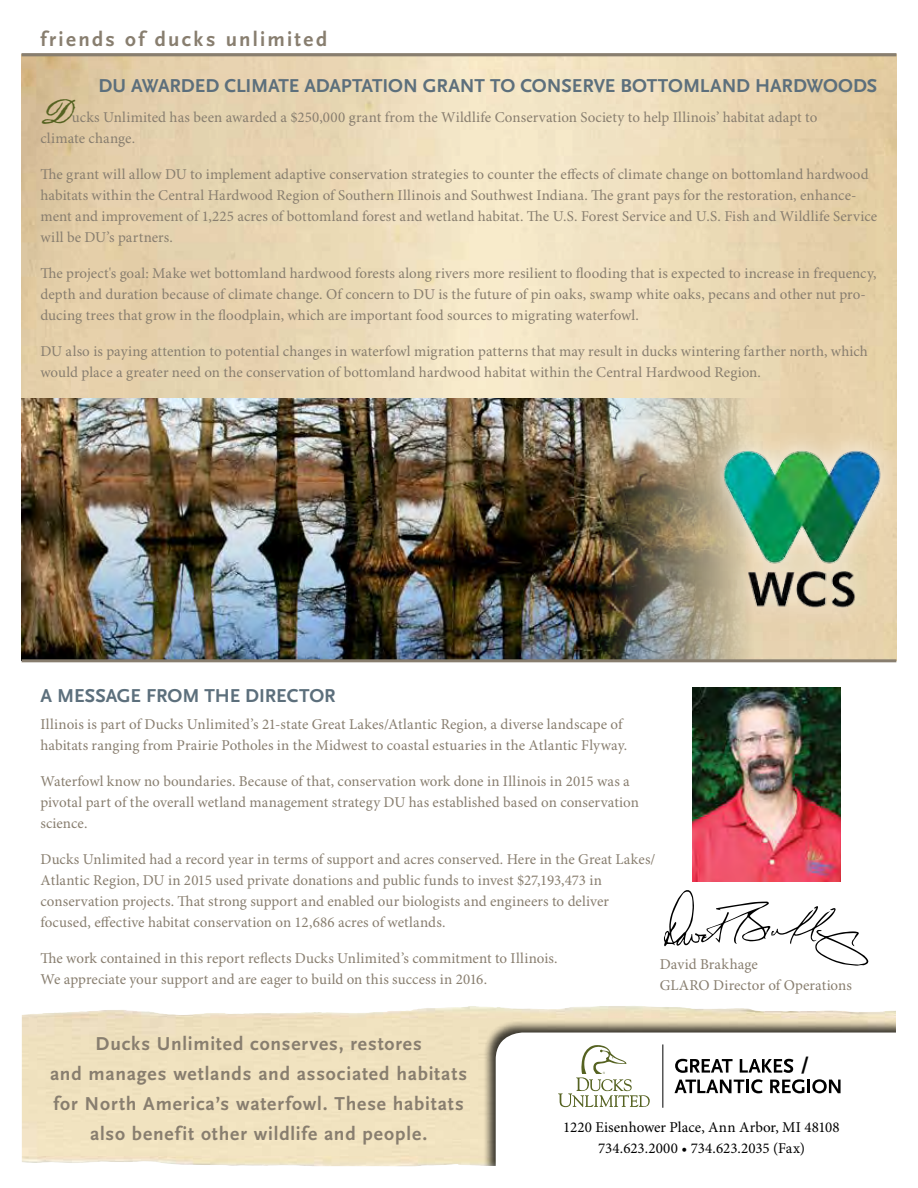
<style>
.page{position:relative;width:918px;height:1188px;background:#fff}
.page>*{position:absolute;margin:0;border:0;box-sizing:border-box;transform-origin:0 0}
.t1{font:36px "Archive Petite Script";color:#556221}
.t2{font:700 21px "Scala Sans OT";letter-spacing:.11em;color:#887e6f}
.t3{font:700 19.5px/30px "Scala Sans OT";letter-spacing:.04em;color:#887e6f;text-align:center}
.t4{font:700 19.5px "Scala Sans OT";letter-spacing:-.005em;color:#5c6f7c}
.t5{font:700 18.75px "Scala Sans OT";color:#000}
.t6{font:15px/21px "Minion Pro";letter-spacing:.005em;color:#887e6f}
.t7{font:15px/21px "Minion Pro";letter-spacing:.005em;color:#000;text-align:center}
</style>
<div class="page">
<div style="left:21px;top:52px;width:876px;height:610px;background:#884e00;opacity:.05"></div>
<img style="left:22px;top:399px;width:832px;height:260px">
<div style="left:19px;top:1000px;width:879px;height:167px;background:#884e00;opacity:.05"></div>
<div style="left:483px;top:1020px;width:427px;height:156px;background:#000;opacity:.75"></div>
<svg style="left:496px;top:1033px;width:400px;height:133px"></svg>
<hr style="left:22px;top:53px;width:874px;height:3px;background:#887e6f">
<hr style="left:22px;top:659px;width:874px;height:3px;background:#887e6f">
<svg style="left:558px;top:1045px;width:92px;height:62px"></svg>
<hr style="left:662px;top:1044px;width:1px;height:64px;background:#000">
<svg style="left:675px;top:1059px;width:58px;height:14px"></svg>
<svg style="left:740px;top:1059px;width:53px;height:14px"></svg>
<svg style="left:675px;top:1079px;width:88px;height:14px"></svg>
<svg style="left:770px;top:1079px;width:71px;height:14px"></svg>
<div style="left:896px;top:1003px;width:22px;height:185px;background:#fff"></div>
<div style="left:468px;top:1166px;width:450px;height:22px;background:#fff"></div>
<div style="left:703px;top:429px;width:198px;height:199px;background:#fff;opacity:.75"></div>
<img style="left:722px;top:449px;width:160px;height:162px">
<svg style="left:664px;top:890px;width:204px;height:76px"></svg>
<img style="left:692px;top:688px;width:148px;height:193px">
<h2 class="t2" style="left:40px;top:28px;width:288px">friends of ducks unlimited</h2>
<h3 class="t4" style="left:98px;top:75px;width:780px">DU AWARDED CLIMATE ADAPTATION GRANT TO CONSERVE BOTTOMLAND HARDWOODS</h3>
<h1 class="t1" style="left:40px;top:97px;width:32px">D</h1>
<p class="t6" style="left:41px;top:107px;width:778px;text-indent:31px">ucks Unlimited has been awarded a $250,000 grant from the Wildlife Conservation Society to help Illinois’ habitat adapt to climate change.</p>
<p class="t6" style="left:41px;top:164px;width:838px">The grant will allow DU to implement adaptive conservation strategies to counter the effects of climate change on bottomland hardwood habitats within the Central Hardwood Region of Southern Illinois and Southwest Indiana. The grant pays for the restoration, enhance&shy;ment and improvement of 1,225 acres of bottomland forest and wetland habitat. The U.S. Forest Service and U.S. Fish and Wildlife Service will be DU’s partners.</p>
<p class="t6" style="left:41px;top:263px;width:838px">The project's goal: Make wet bottomland hardwood forests along rivers more resilient to flooding that is expected to increase in frequency, depth and duration because of climate change. Of concern to DU is the future of pin oaks, swamp white oaks, pecans and other nut pro&shy;ducing trees that grow in the floodplain, which are important food sources to migrating waterfowl.</p>
<p class="t6" style="left:41px;top:341px;width:829px">DU also is paying attention to potential changes in waterfowl migration patterns that may result in ducks wintering farther north, which would place a greater need on the conservation of bottomland hardwood habitat within the Central Hardwood Region.</p>
<h3 class="t4" style="left:41px;top:685px;width:297px">A MESSAGE FROM THE DIRECTOR</h3>
<p class="t6" style="left:40px;top:715px;width:588px">Illinois is part of Ducks Unlimited’s 21-state Great Lakes/Atlantic Region, a diverse landscape of habitats ranging from Prairie Potholes in the Midwest to coastal estuaries in the Atlantic Flyway.</p>
<p class="t6" style="left:40px;top:772px;width:600px">Waterfowl know no boundaries. Because of that, conservation work done in Illinois in 2015 was a pivotal part of the overall wetland management strategy DU has established based on conservation science.</p>
<p class="t6" style="left:40px;top:850px;width:616px">Ducks Unlimited had a record year in terms of support and acres conserved. Here in the Great Lakes/ Atlantic Region, DU in 2015 used private donations and public funds to invest $27,193,473 in conservation projects. That strong support and enabled our biologists and engineers to deliver focused, effective habitat conservation on 12,686 acres of wetlands.</p>
<p class="t6" style="left:40px;top:949px;width:519px">The work contained in this report reflects Ducks Unlimited’s commitment to Illinois.<br>We appreciate your support and are eager to build on this success in 2016.</p>
<p class="t6" style="left:660px;top:955px;width:194px">David Brakhage<br>GLARO Director of Operations</p>
<h3 class="t3" style="left:50px;top:1029px;width:419px">Ducks Unlimited conserves, restores<br>and manages wetlands and associated habitats for North America’s waterfowl. These habitats also benefit other wildlife and people.</h3>
<p class="t5" style="left:801px;top:1053px;width:9px">/</p>
<p class="t7" style="left:563px;top:1118px;width:278px">1220 Eisenhower Place, Ann Arbor, MI 48108<br>734.623.2000 • 734.623.2035 (Fax)</p>
</div>
